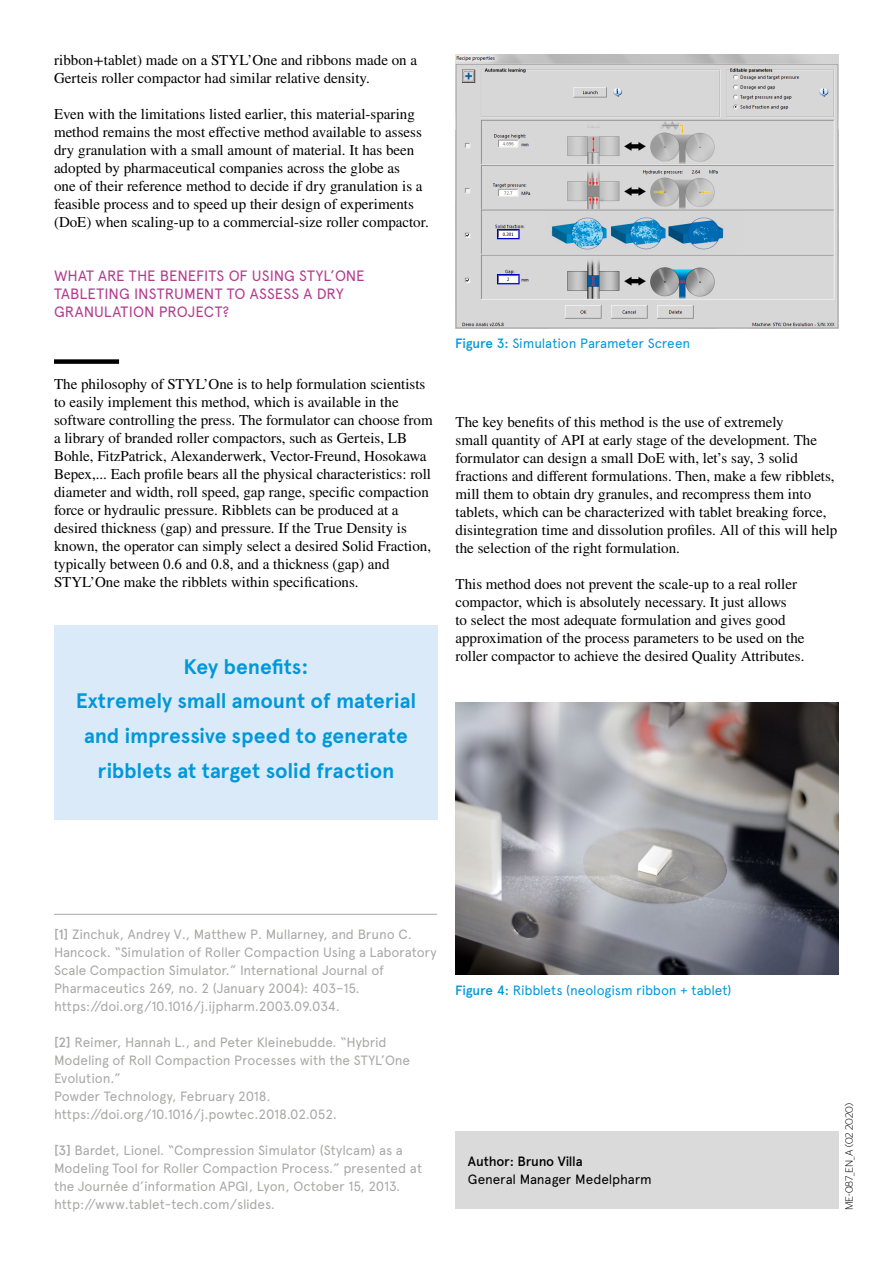
<style>
.page{position:relative;width:893px;height:1263px;background:#fff}
.page>*{position:absolute;margin:0;border:0;box-sizing:border-box;transform-origin:0 0}
.t1{font:700 21px/34.5px "Apercu";letter-spacing:-.005em;color:#0098d8;text-align:center}
.t2{font:15px/18px "STIX General";color:#000}
.t3{font:15px/18px "Apercu";color:#b43b8e}
.t4{font:13.5px/18px "Apercu";letter-spacing:-.01em;color:#a8a8a7}
.t5{font:13.5px "Apercu";letter-spacing:-.01em;color:#0098d8}
.t6{font:13.5px "Apercu";letter-spacing:-.01em;color:#000}
.t7{font:500 13.5px "Apercu";letter-spacing:-.02em;color:#000}
.t8{font:300 10.5px "Stag Sans";color:#000}
.s1{font-weight:500}
</style>
<div class="page">
<div style="left:54px;top:625px;width:383px;height:195px;background:#dbeaf9"></div>
<img style="left:455px;top:55px;width:384px;height:273px">
<img style="left:455px;top:703px;width:384px;height:271px">
<div style="left:54px;top:359px;width:65px;height:5px;background:#000"></div>
<div style="left:455px;top:1131px;width:384px;height:78px;background:#dadada"></div>
<hr style="left:54px;top:914px;width:383px;height:1px;background:#a8a8a7">
<p class="t2" style="left:54px;top:52px;width:365px">ribbon+tablet) made on a STYL’One and ribbons made on a<br>Gerteis roller compactor had similar relative density.</p>
<p class="t2" style="left:54px;top:106px;width:376px">Even with the limitations listed earlier, this material-sparing method remains the most effective method available to assess dry granulation with a small amount of material. It has been adopted by pharmaceutical companies across the globe as<br>one of their reference method to decide if dry granulation is a feasible process and to speed up their design of experiments (DoE) when scaling-up to a commercial-size roller compactor.</p>
<p class="t3" style="left:54px;top:267px;width:312px">WHAT ARE THE BENEFITS OF USING STYL’ONE<br>TABLETING INSTRUMENT TO ASSESS A DRY<br>GRANULATION PROJECT?</p>
<p class="t2" style="left:54px;top:376px;width:380px">The philosophy of STYL’One is to help formulation scientists to easily implement this method, which is available in the software controlling the press. The formulator can choose from a library of branded roller compactors, such as Gerteis, LB Bohle, FitzPatrick, Alexanderwerk, Vector-Freund, Hosokawa Bepex,... Each profile bears all the physical characteristics: roll diameter and width, roll speed, gap range, specific compaction force or hydraulic pressure. Ribblets can be produced at a desired thickness (gap) and pressure. If the True Density is known, the operator can simply select a desired Solid Fraction, typically between 0.6 and 0.8, and a thickness (gap) and STYL’One make the ribblets within specifications.</p>
<h1 class="t1" style="left:76px;top:649px;width:342px">Key benefits:<br>Extremely small amount of material and impressive speed to generate ribblets at target solid fraction</h1>
<p class="t5" style="left:455px;top:335px;width:237px"><span class="s1">Figure 3:</span> Simulation Parameter Screen</p>
<p class="t2" style="left:455px;top:414px;width:383px">The key benefits of this method is the use of extremely<br>small quantity of API at early stage of the development. The formulator can design a small DoE with, let’s say, 3 solid fractions and different formulations. Then, make a few ribblets, mill them to obtain dry granules, and recompress them into tablets, which can be characterized with tablet breaking force, disintegration time and dissolution profiles. All of this will help the selection of the right formulation.</p>
<p class="t2" style="left:455px;top:576px;width:351px">This method does not prevent the scale-up to a real roller compactor, which is absolutely necessary. It just allows<br>to select the most adequate formulation and gives good approximation of the process parameters to be used on the roller compactor to achieve the desired Quality Attributes.</p>
<p class="t4" style="left:54px;top:925px;width:384px"><span class="s1">[1]</span> Zinchuk, Andrey V., Matthew P. Mullarney, and Bruno C.<br>Hancock. “Simulation of Roller Compaction Using a Laboratory Scale Compaction Simulator.” International Journal of Pharmaceutics 269, no. 2 (January 2004): 403–15. https://doi.org/10.1016/j.ijpharm.2003.09.034.</p>
<p class="t4" style="left:54px;top:1033px;width:358px"><span class="s1">[2]</span> Reimer, Hannah L., and Peter Kleinebudde. “Hybrid Modeling of Roll Compaction Processes with the STYL’One Evolution.”<br>Powder Technology, February 2018. https://doi.org/10.1016/j.powtec.2018.02.052.</p>
<p class="t4" style="left:54px;top:1141px;width:370px"><span class="s1">[3]</span> Bardet, Lionel. “Compression Simulator (Stylcam) as a Modeling Tool for Roller Compaction Process.” presented at the Journée d’information APGI, Lyon, October 15, 2013. http://www.tablet-tech.com/slides.</p>
<p class="t5" style="left:455px;top:982px;width:278px"><span class="s1">Figure 4:</span> Ribblets (neologism ribbon + tablet)</p>
<p class="t7" style="left:468px;top:1153px;width:116px">Author: Bruno Villa</p>
<p class="t6" style="left:468px;top:1171px;width:185px">General Manager Medelpharm</p>
<p class="t8" style="left:843px;top:1210px;width:108px;rotate:-90deg">ME-087_EN_A (02 2020)</p>
</div>
